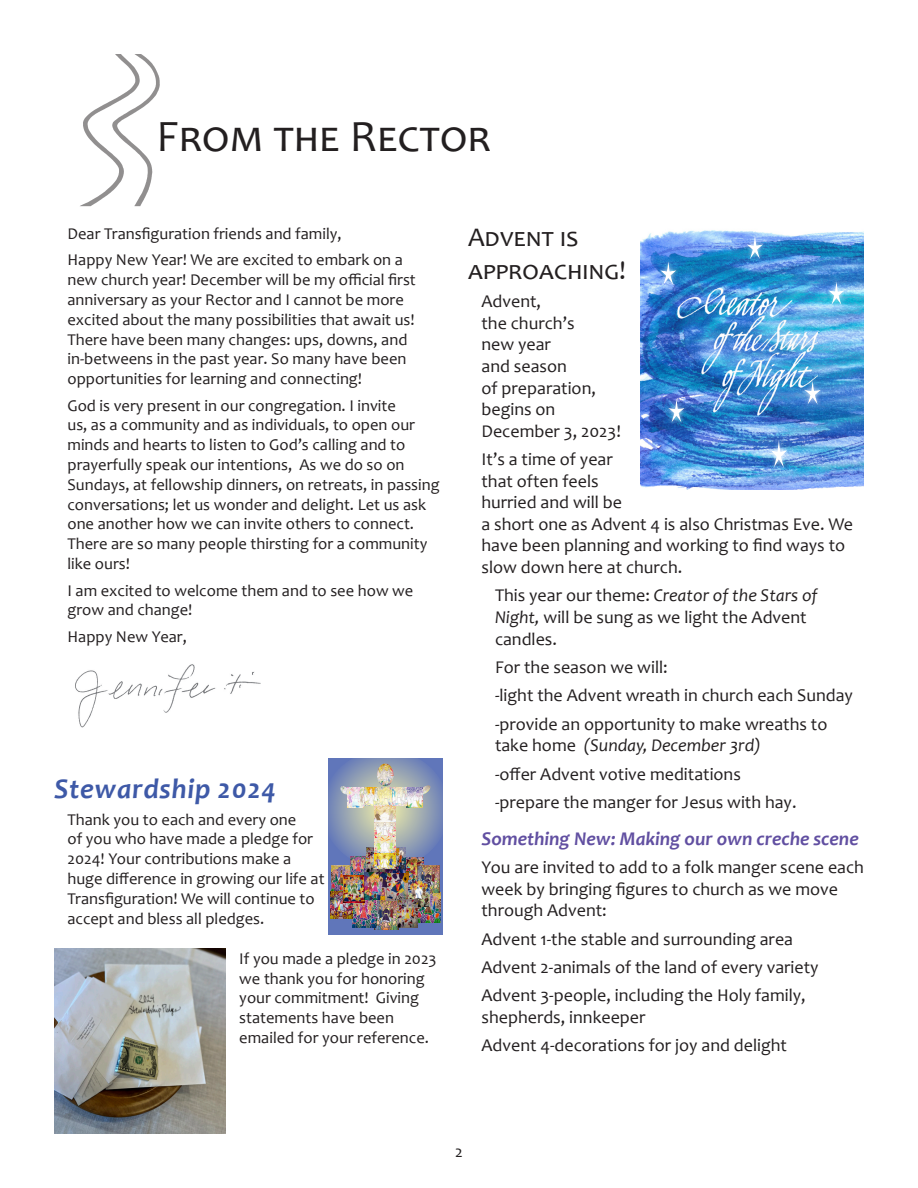
<style>
.page{position:relative;width:918px;height:1188px;background:#fff}
.page>*{position:absolute;margin:0;border:0;box-sizing:border-box;transform-origin:0 0}
.t1{font:45px "Candara";letter-spacing:.01em;color:#231f20}
.Title_2{font:italic 700 28.5px "Candara";letter-spacing:.025em;color:#3e59a7}
.Body_Text_-_spc_after_-_indent{font:27px/32.4px "Candara";letter-spacing:.01em;color:#231f20}
.Body_Text_-_spc_after_-_indent-2{font:italic 700 19.5px "Candara";color:#614fa1}
.Body_Text_-_spc_after_-_indent-3{font:18px/21.6px "Candara";color:#231f20}
.Body_Text_-_spc_after_-_indent-4{font:16.5px/19.8px "Candara";color:#231f20}
.s1{font-style:italic}
</style>
<div class="page">
<img style="left:80px;top:54px;width:80px;height:153px">
<img style="left:75px;top:664px;width:186px;height:64px">
<div style="left:328px;top:758px;width:114px;height:177px;background:#6076ba"></div>
<img style="left:375px;top:901px;width:24px;height:28px">
<img style="left:352px;top:901px;width:24px;height:26px">
<img style="left:418px;top:869px;width:23px;height:54px">
<img style="left:331px;top:869px;width:22px;height:49px">
<img style="left:351px;top:869px;width:16px;height:7px">
<img style="left:406px;top:869px;width:17px;height:11px">
<img style="left:367px;top:869px;width:39px;height:3px">
<img style="left:365px;top:872px;width:44px;height:29px">
<img style="left:409px;top:880px;width:20px;height:26px">
<img style="left:344px;top:876px;width:21px;height:27px">
<img style="left:328px;top:758px;width:114px;height:111px">
<img style="left:406px;top:787px;width:16px;height:21px">
<img style="left:364px;top:787px;width:42px;height:19px">
<img style="left:375px;top:806px;width:21px;height:63px">
<img style="left:347px;top:787px;width:17px;height:21px">
<img style="left:377px;top:764px;width:17px;height:22px">
<img style="left:397px;top:900px;width:21px;height:27px">
<img style="left:54px;top:949px;width:171px;height:185px">
<img style="left:640px;top:230px;width:224px;height:260px">
<div style="left:656px;top:258px;width:24px;height:31px;background:#fff;opacity:.75"></div>
<div style="left:660px;top:261px;width:17px;height:24px;background:#fff;opacity:.75"></div>
<div style="left:825px;top:278px;width:23px;height:31px;background:#fff;opacity:.75"></div>
<div style="left:828px;top:281px;width:17px;height:25px;background:#fff;opacity:.75"></div>
<div style="left:665px;top:396px;width:23px;height:30px;background:#fff;opacity:.75"></div>
<div style="left:668px;top:399px;width:17px;height:24px;background:#fff;opacity:.75"></div>
<div style="left:801px;top:378px;width:23px;height:30px;background:#fff;opacity:.75"></div>
<div style="left:804px;top:381px;width:17px;height:24px;background:#fff;opacity:.75"></div>
<div style="left:743px;top:232px;width:24px;height:31px;background:#fff;opacity:.75"></div>
<div style="left:747px;top:235px;width:17px;height:25px;background:#fff;opacity:.75"></div>
<div style="left:767px;top:436px;width:24px;height:35px;background:#fff;opacity:.75"></div>
<div style="left:770px;top:439px;width:17px;height:29px;background:#fff;opacity:.75"></div>
<img style="left:670px;top:285px;width:148px;height:134px">
<p class="t1" style="left:157px;top:109px;width:336px">From the Rector</p>
<p class="Body_Text_-_spc_after_-_indent-4" style="left:68px;top:223px;width:276px">Dear Transfiguration friends and family,</p>
<p class="Body_Text_-_spc_after_-_indent-4" style="left:68px;top:250px;width:350px">Happy New Year! We are excited to embark on a new church year! December will be my official first anniversary as your Rector and I cannot be more excited about the many possibilities that await us!<br>There have been many changes: ups, downs, and in-betweens in the past year. So many have been opportunities for learning and connecting!</p>
<p class="Body_Text_-_spc_after_-_indent-4" style="left:68px;top:395px;width:374px">God is very present in our congregation. I invite<br>us, as a community and as individuals, to open our minds and hearts to listen to God’s calling and to prayerfully speak our intentions, As we do so on Sundays, at fellowship dinners, on retreats, in passing conversations; let us wonder and delight. Let us ask one another how we can invite others to connect.<br>There are so many people thirsting for a community like ours!</p>
<p class="Body_Text_-_spc_after_-_indent-4" style="left:68px;top:580px;width:347px">I am excited to welcome them and to see how we grow and change!</p>
<p class="Body_Text_-_spc_after_-_indent-4" style="left:68px;top:627px;width:121px">Happy New Year,</p>
<p class="Title_2" style="left:54px;top:771px;width:223px">Stewardship 2024</p>
<p class="Body_Text_-_spc_after_-_indent-4" style="left:68px;top:809px;width:259px">Thank you to each and every one<br>of you who have made a pledge for<br>2024! Your contributions make a huge difference in growing our life at<br>Transfiguration! We will continue to accept and bless all pledges.</p>
<p class="Body_Text_-_spc_after_-_indent-4" style="left:239px;top:948px;width:199px">If you made a pledge in 2023 we thank you for honoring your commitment! Giving statements have been emailed for your reference.</p>
<p class="Body_Text_-_spc_after_-_indent" style="left:468px;top:221px;width:159px">Advent is approaching!</p>
<p class="Body_Text_-_spc_after_-_indent-3" style="left:482px;top:290px;width:61px">Advent,</p>
<p class="Body_Text_-_spc_after_-_indent-3" style="left:482px;top:312px;width:95px">the church’s</p>
<p class="Body_Text_-_spc_after_-_indent-3" style="left:482px;top:334px;width:71px">new year</p>
<p class="Body_Text_-_spc_after_-_indent-3" style="left:482px;top:355px;width:87px">and season</p>
<p class="Body_Text_-_spc_after_-_indent-3" style="left:482px;top:377px;width:116px">of preparation,</p>
<p class="Body_Text_-_spc_after_-_indent-3" style="left:482px;top:398px;width:75px">begins on</p>
<p class="Body_Text_-_spc_after_-_indent-3" style="left:482px;top:420px;width:141px">December 3, 2023!</p>
<p class="Body_Text_-_spc_after_-_indent-3" style="left:482px;top:448px;width:373px">It’s a time of year<br>that often feels<br>hurried and will be<br>a short one as Advent 4 is also Christmas Eve. We have been planning and working to find ways to slow down here at church.</p>
<p class="Body_Text_-_spc_after_-_indent-3" style="left:495px;top:585px;width:324px">This year our theme: <span class="s1">Creator of the Stars of<br>Night,</span> will be sung as we light the Advent candles.</p>
<p class="Body_Text_-_spc_after_-_indent-3" style="left:495px;top:656px;width:174px">For the season we will:</p>
<p class="Body_Text_-_spc_after_-_indent-3" style="left:495px;top:685px;width:360px">-light the Advent wreath in church each Sunday</p>
<p class="Body_Text_-_spc_after_-_indent-3" style="left:495px;top:713px;width:334px">-provide an opportunity to make wreaths to take home <span class="s1">(Sunday, December 3rd)</span></p>
<p class="Body_Text_-_spc_after_-_indent-3" style="left:495px;top:763px;width:247px">-offer Advent votive meditations</p>
<p class="Body_Text_-_spc_after_-_indent-3" style="left:495px;top:791px;width:303px">-prepare the manger for Jesus with hay.</p>
<p class="Body_Text_-_spc_after_-_indent-2" style="left:482px;top:826px;width:379px">Something New: Making our own creche scene</p>
<p class="Body_Text_-_spc_after_-_indent-3" style="left:482px;top:856px;width:384px">You are invited to add to a folk manger scene each week by bringing figures to church as we move through Advent:</p>
<p class="Body_Text_-_spc_after_-_indent-3" style="left:482px;top:928px;width:313px">Advent 1-the stable and surrounding area</p>
<p class="Body_Text_-_spc_after_-_indent-3" style="left:482px;top:956px;width:339px">Advent 2-animals of the land of every variety</p>
<p class="Body_Text_-_spc_after_-_indent-3" style="left:482px;top:985px;width:326px">Advent 3-people, including the Holy family, shepherds, innkeeper</p>
<p class="Body_Text_-_spc_after_-_indent-3" style="left:482px;top:1035px;width:307px">Advent 4-decorations for joy and delight</p>
<p class="Body_Text_-_spc_after_-_indent-4" style="left:455px;top:1141px;width:9px">2</p>
</div>
